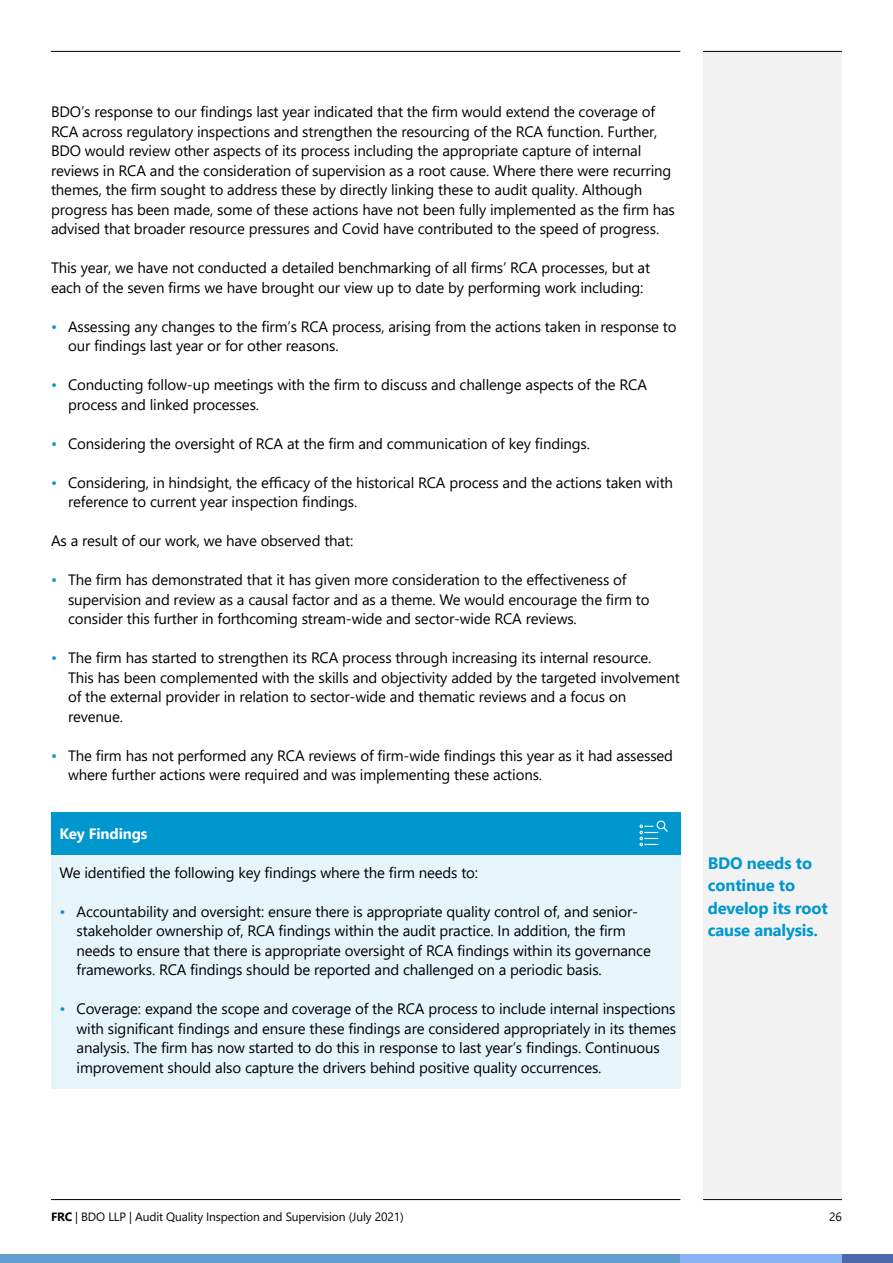
<style>
.page{position:relative;width:893px;height:1263px;background:#fff}
.page>*{position:absolute;margin:0;border:0;box-sizing:border-box;transform-origin:0 0}
.t1{font:700 16.5px/22.5px "Segoe UI";letter-spacing:-.01em;color:#0097ce}
.t2{font:15px/19.5px "Segoe UI";letter-spacing:-.01em;color:#000}
.t3{font:700 15px "Segoe UI";letter-spacing:-.01em;color:#fff}
.t4{font:12px "Segoe UI";letter-spacing:-.01em;color:#000}
.s1{color:#0097ce}
.s2{font-weight:700}
</style>
<div class="page">
<div style="left:703px;top:52px;width:139px;height:1147px;background:#f2f2f2"></div>
<div style="left:0;top:1254px;width:680px;height:9px;background:#649ecf"></div>
<div style="left:680px;top:1254px;width:213px;height:9px;background:#87b3f4"></div>
<div style="left:842px;top:1254px;width:51px;height:9px;background:#4b68aa"></div>
<hr style="left:51px;top:51px;width:629px;height:1px;background:#000">
<hr style="left:703px;top:51px;width:139px;height:1px;background:#000">
<hr style="left:51px;top:1199px;width:629px;height:1px;background:#000">
<hr style="left:703px;top:1199px;width:139px;height:1px;background:#000">
<div style="left:51px;top:812px;width:629px;height:277px;background:#e6f5fa"></div>
<div style="left:51px;top:812px;width:629px;height:42px;background:#0097ce"></div>
<div style="left:657px;top:820px;width:8px;height:9px;border:1px solid #fff;border-radius:50%"></div>
<svg style="left:639px;top:824px;width:29px;height:22px"></svg>
<p class="t2" style="left:51px;top:101px;width:625px">BDO’s response to our findings last year indicated that the firm would extend the coverage of RCA across regulatory inspections and strengthen the resourcing of the RCA function. Further, BDO would review other aspects of its process including the appropriate capture of internal reviews in RCA and the consideration of supervision as a root cause. Where there were recurring themes, the firm sought to address these by directly linking these to audit quality. Although progress has been made, some of these actions have not been fully implemented as the firm has advised that broader resource pressures and Covid have contributed to the speed of progress.</p>
<p class="t2" style="left:51px;top:257px;width:601px">This year, we have not conducted a detailed benchmarking of all firms’ RCA processes, but at each of the seven firms we have brought our view up to date by performing work including:</p>
<p class="t2" style="left:68px;top:315px;width:610px;text-indent:-17px"><span class="s1">•</span> Assessing any changes to the firm’s RCA process, arising from the actions taken in response to our findings last year or for other reasons.</p>
<p class="t2" style="left:68px;top:374px;width:580px;text-indent:-17px"><span class="s1">•</span> Conducting follow-up meetings with the firm to discuss and challenge aspects of the RCA process and linked processes.</p>
<p class="t2" style="left:51px;top:432px;width:540px"><span class="s1">•</span> Considering the oversight of RCA at the firm and communication of key findings.</p>
<p class="t2" style="left:68px;top:471px;width:607px;text-indent:-17px"><span class="s1">•</span> Considering, in hindsight, the efficacy of the historical RCA process and the actions taken with reference to current year inspection findings.</p>
<p class="t2" style="left:51px;top:530px;width:304px">As a result of our work, we have observed that:</p>
<p class="t2" style="left:68px;top:569px;width:583px;text-indent:-17px"><span class="s1">•</span> The firm has demonstrated that it has given more consideration to the effectiveness of supervision and review as a causal factor and as a theme. We would encourage the firm to consider this further in forthcoming stream-wide and sector-wide RCA reviews.</p>
<p class="t2" style="left:68px;top:647px;width:613px;text-indent:-17px"><span class="s1">•</span> The firm has started to strengthen its RCA process through increasing its internal resource.<br>This has been complemented with the skills and objectivity added by the targeted involvement of the external provider in relation to sector-wide and thematic reviews and a focus on revenue.</p>
<p class="t2" style="left:68px;top:744px;width:606px;text-indent:-17px"><span class="s1">•</span> The firm has not performed any RCA reviews of firm-wide findings this year as it had assessed where further actions were required and was implementing these actions.</p>
<p class="t3" style="left:60px;top:819px;width:89px">Key Findings</p>
<p class="t2" style="left:60px;top:861px;width:420px">We identified the following key findings where the firm needs to:</p>
<p class="t2" style="left:77px;top:900px;width:576px;text-indent:-17px"><span class="s1">•</span> Accountability and oversight: ensure there is appropriate quality control of, and senior&shy;stakeholder ownership of, RCA findings within the audit practice. In addition, the firm needs to ensure that there is appropriate oversight of RCA findings within its governance frameworks. RCA findings should be reported and challenged on a periodic basis.</p>
<p class="t2" style="left:77px;top:998px;width:601px;text-indent:-17px"><span class="s1">•</span> Coverage: expand the scope and coverage of the RCA process to include internal inspections with significant findings and ensure these findings are considered appropriately in its themes analysis. The firm has now started to do this in response to last year’s findings. Continuous improvement should also capture the drivers behind positive quality occurrences.</p>
<p class="t1" style="left:708px;top:850px;width:121px">BDO needs to continue to develop its root cause analysis.</p>
<p class="t4" style="left:51px;top:1205px;width:354px"><span class="s2">FRC</span> | BDO LLP | Audit Quality Inspection and Supervision (July 2021)</p>
<p class="t4" style="left:829px;top:1205px;width:14px">26</p>
</div>
